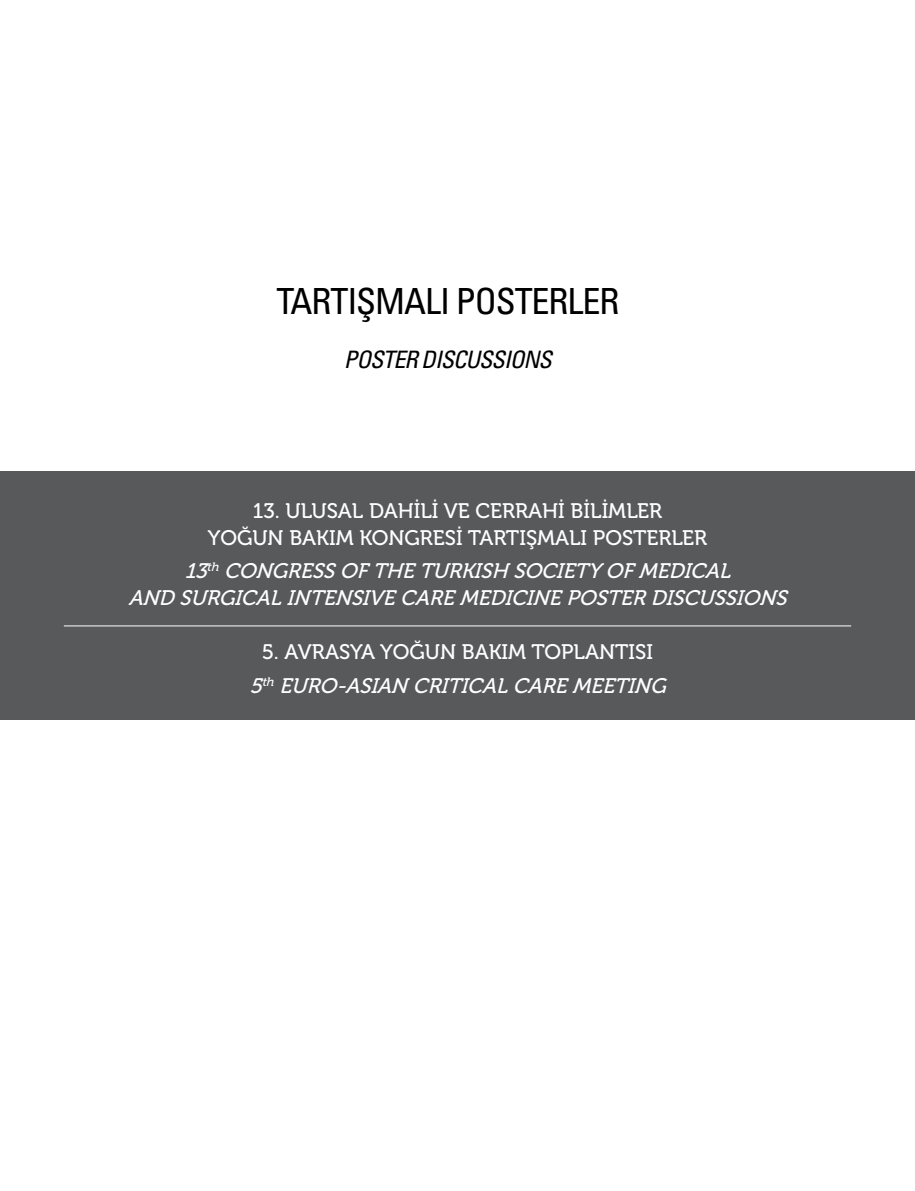
<style>
.page{position:relative;width:915px;height:1191px;background:#fff}
.page>*{position:absolute;margin:0;border:0;box-sizing:border-box;transform-origin:0 0}
.t1{font:36px "Univers Condensed Tr";letter-spacing:-.03em;color:#000}
.t2{font:24px "Univers Cond Ita Tr";letter-spacing:-.04em;color:#000}
.t3{font:italic 21px/27px "Museo 500";color:#fff;text-align:center}
.t4{font:21px/27px "Museo 500";color:#fff;text-align:center}
.s1{font-style:normal}
</style>
<div class="page">
<div style="left:0;top:471px;width:914px;height:248px;background:#58595b"></div>
<hr style="left:64px;top:625px;width:786px;height:1px;background:#fff">
<h1 class="t1" style="left:276px;top:278px;width:344px">TARTIŞMALI POSTERLER</h1>
<p class="t2" style="left:344px;top:344px;width:209px">POSTER DISCUSSIONS</p>
<p class="t4" style="left:208px;top:497px;width:500px">13. ULUSAL DAHİLİ VE CERRAHİ BİLİMLER<br>YOĞUN BAKIM KONGRESİ TARTIŞMALI POSTERLER</p>
<p class="t3" style="left:128px;top:558px;width:665px">13<sup>th</sup> CONGRESSOFTHE TURKISH SOCIETYOFMEDICAL<br>AND SURGICALINTENSIVE CARE MEDICINE POSTER DISCUSSIONS</p>
<p class="t3" style="left:249px;top:636px;width:424px;line-height:33.5px"><span class="s1">5. AVRASYA YOĞUN BAKIM TOPLANTISI<br></span>5<sup>th</sup> EURO-ASIAN CRITICALCARE MEETING</p>
</div>
